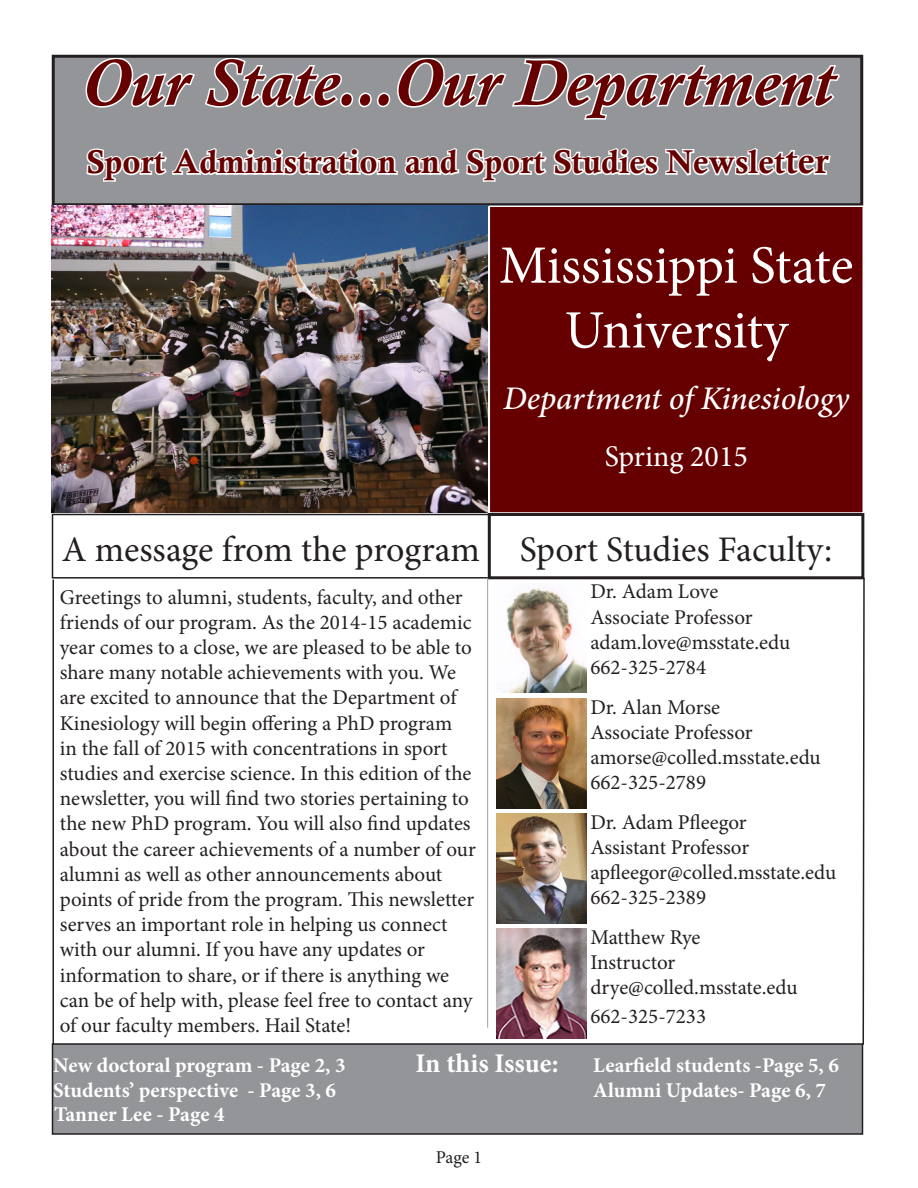
<style>
.page{position:relative;width:918px;height:1188px;background:#fff}
.page>*{position:absolute;margin:0;border:0;box-sizing:border-box;transform-origin:0 0}
.t1{font:italic 700 66px "Calisto";color:#600}
.t2{font:54px "Minion Pro";letter-spacing:-.005em;color:#fff}
.t3{font:36px "Minion Pro";color:#231f20}
.t4{font:33px "Calis MT Bol";color:#600}
.t5{font:italic 500 33px "Minion Pro";letter-spacing:-.005em;color:#fff}
.t6{font:30px "Minion Pro";color:#fff}
.t7{font:700 27px "Minion Pro";color:#fff}
.t8{font:21px/25.2px "Minion Pro";color:#231f20}
.t9{font:700 21px "Minion Pro";color:#fff}
.t10{font:18px "Minion Pro";color:#231f20}
.s1{font-size:36px}
</style>
<div class="page">
<div style="left:53px;top:56px;width:809px;height:149px;background:#939598"></div>
<svg style="left:84px;top:54px;width:758px;height:460px"></svg>
<div style="left:52px;top:55px;width:811px;height:151px;border:3px solid #231f20"></div>
<div style="left:489px;top:206px;width:374px;height:307px;background:#600"></div>
<div style="left:489px;top:206px;width:375px;height:308px;border:2px solid #fff"></div>
<div style="left:52px;top:514px;width:438px;height:65px;border:2px solid #231f20"></div>
<div style="left:488px;top:513px;width:376px;height:66px;border:3px solid #231f20"></div>
<img style="left:500px;top:588px;width:87px;height:105px">
<img style="left:497px;top:814px;width:90px;height:109px">
<img style="left:497px;top:698px;width:90px;height:110px">
<img style="left:497px;top:929px;width:90px;height:110px">
<div style="left:52px;top:1044px;width:810px;height:90px;background:#939598"></div>
<div style="left:52px;top:1043px;width:811px;height:92px;border:2px solid #231f20"></div>
<svg style="left:862px;top:576px;width:3px;height:470px"></svg>
<hr style="left:52px;top:580px;width:2px;height:464px;background:#231f20">
<hr style="left:487px;top:578px;width:1px;height:450px;background:#9d9fa2">
<img style="left:52px;top:206px;width:436px;height:306px">
<p class="t1" style="left:82px;top:44px;width:753px">Our State...Our Department</p>
<p class="t4" style="left:86px;top:143px;width:744px">Sport Administration and Sport Studies Newslet<span class="s1">ter</span></p>
<p class="t2" style="left:499px;top:229px;width:356px">Mississippi State</p>
<p class="t2" style="left:565px;top:294px;width:225px">University</p>
<p class="t5" style="left:503px;top:375px;width:348px">Department of Kinesiology</p>
<p class="t6" style="left:605px;top:437px;width:145px">Spring 2015</p>
<p class="t3" style="left:62px;top:525px;width:420px">A message from the program</p>
<p class="t8" style="left:60px;top:584px;width:418px">Greetings to alumni, students, faculty, and other friends of our program. As the 2014-15 academic year comes to a close, we are pleased to be able to share many notable achievements with you. We are excited to announce that the Department of Kinesiology will begin offering a PhD program<br>in the fall of 2015 with concentrations in sport studies and exercise science. In this edition of the newsletter, you will find two stories pertaining to the new PhD program. You will also find updates about the career achievements of a number of our alumni as well as other announcements about points of pride from the program. This newsletter serves an important role in helping us connect with our alumni. If you have any updates or information to share, or if there is anything we can be of help with, please feel free to contact any of our faculty members. Hail State!</p>
<p class="t3" style="left:520px;top:526px;width:314px">Sport Studies Faculty:</p>
<p class="t8" style="left:590px;top:579px;width:129px">Dr. Adam Love</p>
<p class="t8" style="left:590px;top:604px;width:164px">Associate Professor</p>
<p class="t8" style="left:590px;top:630px;width:201px">adam.love@msstate.edu</p>
<p class="t8" style="left:590px;top:655px;width:117px">662-325-2784</p>
<p class="t8" style="left:590px;top:694px;width:131px">Dr. Alan Morse</p>
<p class="t8" style="left:590px;top:720px;width:164px">Associate Professor</p>
<p class="t8" style="left:590px;top:745px;width:232px">amorse@colled.msstate.edu</p>
<p class="t8" style="left:590px;top:770px;width:117px">662-325-2789</p>
<p class="t8" style="left:590px;top:810px;width:158px">Dr. Adam Pfleegor</p>
<p class="t8" style="left:590px;top:835px;width:160px">Assistant Professor</p>
<p class="t8" style="left:590px;top:860px;width:247px">apfleegor@colled.msstate.edu</p>
<p class="t8" style="left:590px;top:885px;width:117px">662-325-2389</p>
<p class="t8" style="left:590px;top:925px;width:112px">Matthew Rye</p>
<p class="t8" style="left:590px;top:950px;width:86px">Instructor</p>
<p class="t8" style="left:590px;top:975px;width:209px">drye@colled.msstate.edu</p>
<p class="t8" style="left:590px;top:1004px;width:117px">662-325-7233</p>
<p class="t7" style="left:416px;top:1044px;width:145px">In this Issue:</p>
<p class="t9" style="left:53px;top:1050px;width:294px">New doctoral program - Page 2, 3</p>
<p class="t9" style="left:593px;top:1050px;width:247px">Learfield students -Page 5, 6</p>
<p class="t9" style="left:53px;top:1076px;width:284px">Students’ perspective - Page 3, 6</p>
<p class="t9" style="left:593px;top:1076px;width:234px">Alumni Updates- Page 6, 7</p>
<p class="t9" style="left:54px;top:1100px;width:172px">Tanner Lee - Page 4</p>
<p class="t10" style="left:436px;top:1145px;width:48px">Page 1</p>
</div>
